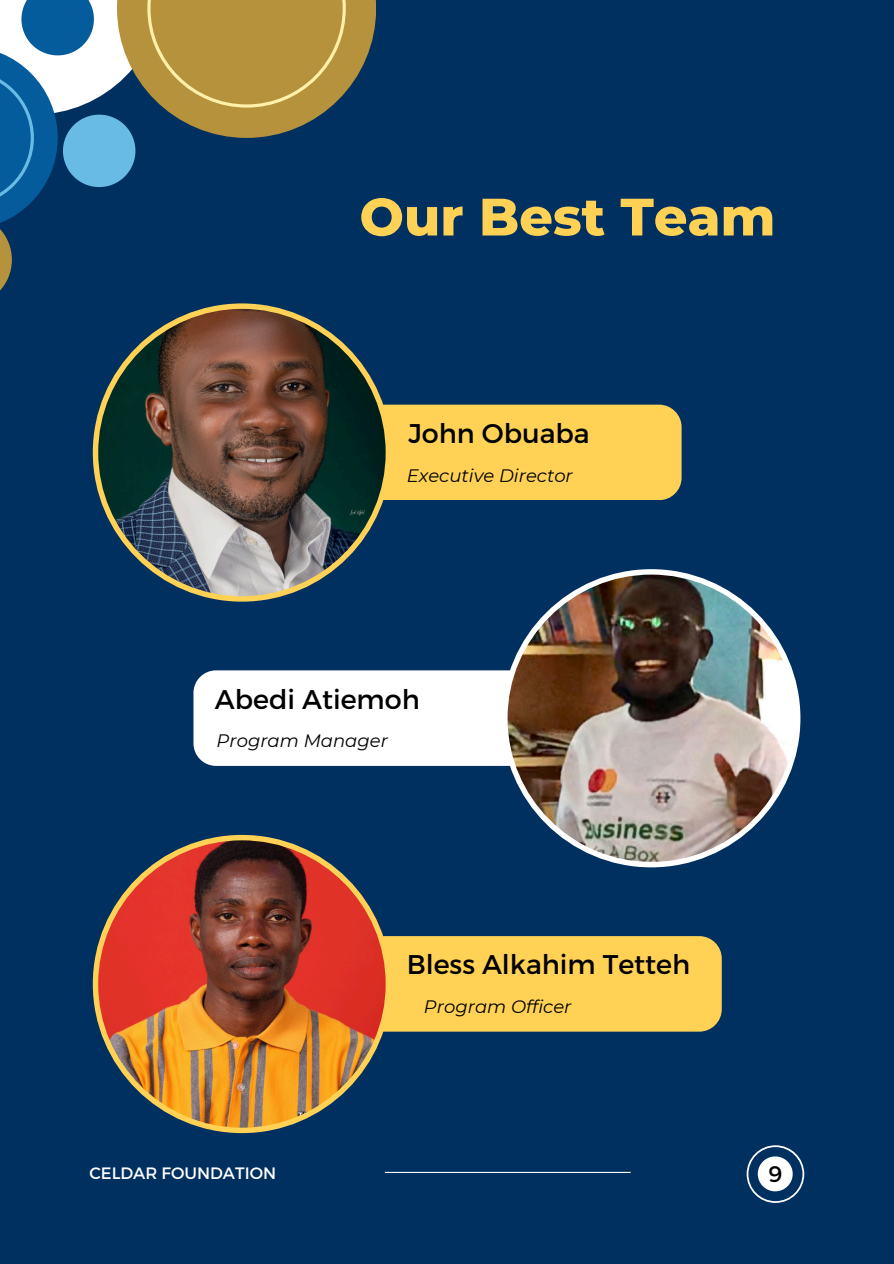
<style>
.page{position:relative;width:894px;height:1264px;background:#fff}
.page>*{position:absolute;margin:0;border:0;box-sizing:border-box;transform-origin:0 0}
.t1{font:800 52.5px "Montserrat";color:#ffd155}
.t2{font:27px "Montserrat";color:#000}
.t3{font:22.5px "Montserrat";color:#000}
.t4{font:italic 18px "Montserrat";color:#000}
.t5{font:16.5px "Montserrat";color:#fff}
</style>
<div class="page">
<div style="left:0;top:0;width:893px;height:1263px;background:#003060"></div>
<div style="left:316px;top:404px;width:365px;height:96px;background:#ffd155;border-radius:22px"></div>
<img style="left:93px;top:305px;width:298px;height:296px">
<div style="left:324px;top:936px;width:397px;height:95px;background:#ffd155;border-radius:22px"></div>
<img style="left:93px;top:834px;width:298px;height:299px">
<div style="left:193px;top:670px;width:365px;height:96px;background:#fff;border-radius:22px"></div>
<img style="left:502px;top:569px;width:298px;height:298px">
<svg style="left:0;top:0;width:375px;height:305px"></svg>
<svg style="left:746px;top:1145px;width:57px;height:57px"></svg>
<hr style="left:385px;top:1171px;width:245px;height:1px;background:#fff">
<h1 class="t1" style="left:359px;top:185px;width:417px">Our Best Team</h1>
<p class="t2" style="left:408px;top:416px;width:183px">John Obuaba</p>
<p class="t4" style="left:406px;top:464px;width:168px">Executive Director</p>
<p class="t2" style="left:215px;top:681px;width:206px">Abedi Atiemoh</p>
<p class="t4" style="left:216px;top:730px;width:173px">Program Manager</p>
<h2 class="t2" style="left:406px;top:947px;width:285px">Bless Alkahim Tetteh</h2>
<h2 class="t4" style="left:424px;top:995px;width:149px">Program Officer</h2>
<h3 class="t5" style="left:89px;top:1162px;width:188px">CELDAR FOUNDATION</h3>
<p class="t3" style="left:768px;top:1159px;width:15px">9</p>
</div>
